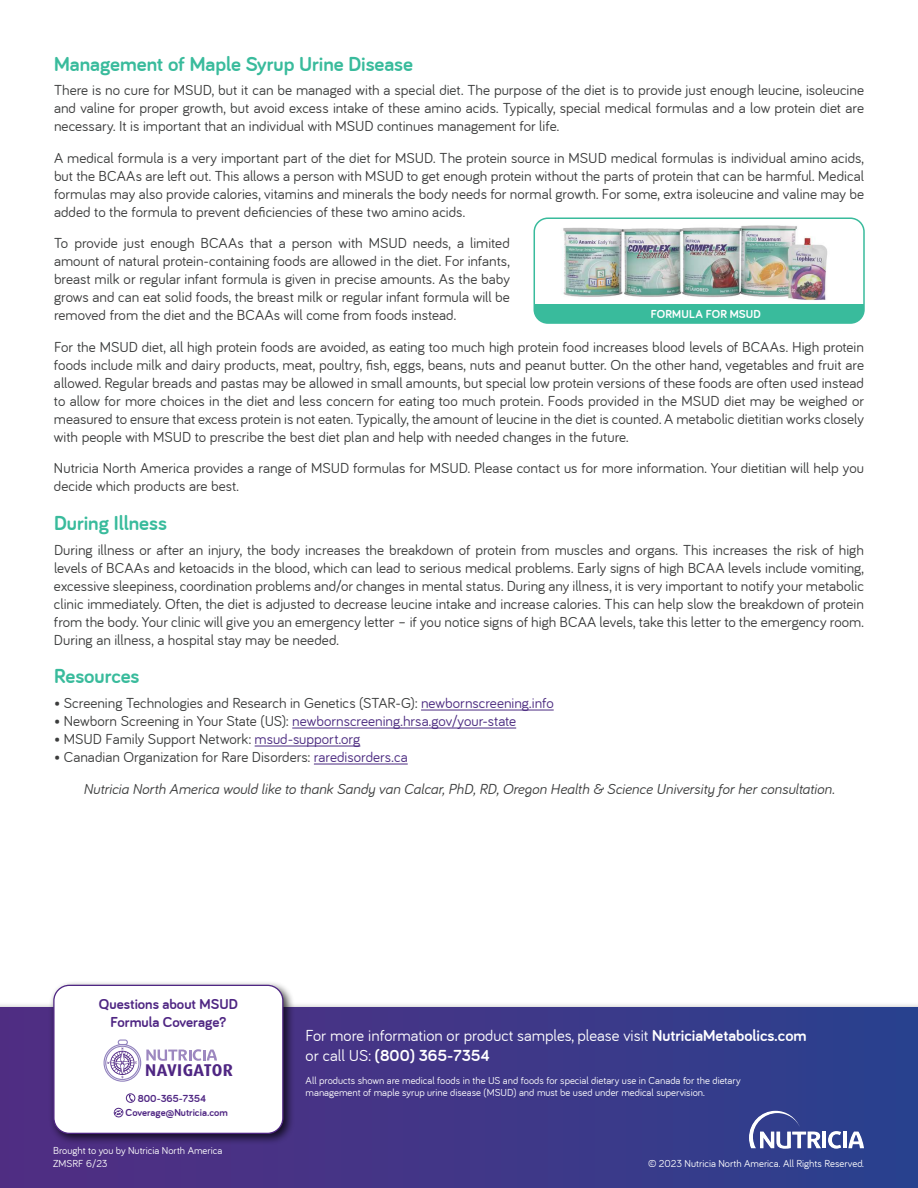
<style>
.page{position:relative;width:918px;height:1188px;background:#fff}
.page>*{position:absolute;margin:0;border:0;box-sizing:border-box;transform-origin:0 0}
.t1{font:700 21px "Bariol";color:#39bb9c}
.t2{font:700 17.1px "Dax Pro";letter-spacing:.025em;color:#4f2683}
.t3{font:16.5px/19.8px "Bariol";color:#fff}
.t4{font:15px/18px "Bariol";color:#3b3c3c;text-align:justify}
.t5{font:italic 15px/31.5px "Bariol";color:#3b3c3c}
.t6{font:15px "Bariol";color:#4b2a80}
.t7{font:700 15px/18px "Bariol";color:#4f2683;text-align:center}
.t8{font:700 12px "Bariol";letter-spacing:.015em;color:#fff}
.t9{font:10.5px/12.6px "Bariol";color:#fff}
.t10{font:700 10.5px/14.4px "Bariol";color:#4f2683}
.s1{color:#4b2a80}
.s2{color:#3b3c3c}
.s3{font-style:normal}
.s4{font-style:normal;color:#4b2a80}
.s5{font-weight:700}
</style>
<div class="page">
<img style="left:556px;top:225px;width:278px;height:80px">
<hr style="left:421px;top:710px;width:133px;height:1px;background:#4b2a80">
<hr style="left:292px;top:728px;width:224px;height:1px;background:#4b2a80">
<hr style="left:255px;top:746px;width:105px;height:1px;background:#4b2a80">
<hr style="left:314px;top:764px;width:94px;height:1px;background:#4b2a80">
<div style="left:534px;top:305px;width:330px;height:18px;background:#39bb9c"></div>
<div style="left:534px;top:217px;width:331px;height:107px;border:2px solid #39bb9c;border-radius:14px"></div>
<div style="left:0;top:1008px;width:918px;height:180px;background:linear-gradient(to right,#532c82,#2b418e)"></div>
<hr style="left:843px;top:1132px;width:4px;height:16px;background:#fff">
<svg style="left:848px;top:1132px;width:16px;height:16px"></svg>
<svg style="left:828px;top:1131px;width:13px;height:18px"></svg>
<hr style="left:823px;top:1132px;width:3px;height:16px;background:#fff">
<svg style="left:749px;top:1111px;width:72px;height:38px"></svg>
<div style="left:48px;top:980px;width:247px;height:165px;background:#000;opacity:.75"></div>
<div style="left:54px;top:985px;width:229px;height:148px;background:#fff;border-radius:15px"></div>
<div style="left:53px;top:985px;width:231px;height:149px;border:1px solid #4f2683;border-radius:15px"></div>
<svg style="left:104px;top:1040px;width:113px;height:42px"></svg>
<div style="left:114px;top:1108px;width:10px;height:10px;border:1px solid #4f2683;border-radius:4px"></div>
<svg style="left:114px;top:1109px;width:9px;height:7px"></svg>
<div style="left:126px;top:1093px;width:9px;height:10px;border:1px solid #4f2683;border-radius:50%"></div>
<svg style="left:128px;top:1094px;width:5px;height:8px"></svg>
<h1 class="t1" style="left:54px;top:55px;width:360px">Management of Maple Syrup Urine Disease</h1>
<p class="t4" style="left:54px;top:82px;width:812px">There is no cure for MSUD, but it can be managed with a special diet. The purpose of the diet is to provide just enough leucine, isoleucine and valine for proper growth, but avoid excess intake of these amino acids. Typically, special medical formulas and a low protein diet are necessary. It is important that an individual with MSUD continues management for life.</p>
<p class="t4" style="left:54px;top:150px;width:812px">A medical formula is a very important part of the diet for MSUD. The protein source in MSUD medical formulas is individual amino acids, but the BCAAs are left out. This allows a person with MSUD to get enough protein without the parts of protein that can be harmful. Medical formulas may also provide calories, vitamins and minerals the body needs for normal growth. For some, extra isoleucine and valine may be added to the formula to prevent de昀椀ciencies of these two amino acids.</p>
<p class="t4" style="left:54px;top:235px;width:457px">To provide just enough BCAAs that a person with MSUD needs, a limited amount of natural protein-containing foods are allowed in the diet. For infants, breast milk or regular infant formula is given in precise amounts. As the baby grows and can eat solid foods, the breast milk or regular infant formula will be removed from the diet and the BCAAs will come from foods instead.</p>
<p class="t4" style="left:54px;top:339px;width:812px">For the MSUD diet, all high protein foods are avoided, as eating too much high protein food increases blood levels of BCAAs. High protein foods include milk and dairy products, meat, poultry, 昀椀sh, eggs, beans, nuts and peanut butter. On the other hand, vegetables and fruit are allowed. Regular breads and pastas may be allowed in small amounts, but special low protein versions of these foods are often used instead to allow for more choices in the diet and less concern for eating too much protein. Foods provided in the MSUD diet may be weighed or measured to ensure that excess protein is not eaten. Typically, the amount of leucine in the diet is counted. A metabolic dietitian works closely with people with MSUD to prescribe the best diet plan and help with needed changes in the future.</p>
<p class="t4" style="left:54px;top:460px;width:812px">Nutricia North America provides a range of MSUD formulas for MSUD. Please contact us for more information. Your dietitian will help you decide which products are best.</p>
<h1 class="t1" style="left:54px;top:515px;width:114px">During Illness</h1>
<p class="t4" style="left:54px;top:542px;width:812px">During illness or after an injury, the body increases the breakdown of protein from muscles and organs. This increases the risk of high levels of BCAAs and ketoacids in the blood, which can lead to serious medical problems. Early signs of high BCAA levels include vomiting, excessive sleepiness, coordination problems and/or changes in mental status. During any illness, it is very important to notify your metabolic clinic immediately. Often, the diet is adjusted to decrease leucine intake and increase calories. This can help slow the breakdown of protein from the body. Your clinic will give you an emergency letter – if you notice signs of high BCAA levels, take this letter to the emergency room.<br>During an illness, a hospital stay may be needed.</p>
<h1 class="t1" style="left:54px;top:668px;width:87px">Resources</h1>
<p class="t4" style="left:54px;top:695px;width:501px">• Screening Technologies and Research in Genetics (STAR-G): <span class="s1">newbornscreening.info</span></p>
<p class="t6" style="left:54px;top:715px;width:464px"><span class="s2">• Newborn Screening in Your State (US):</span> newbornscreening.hrsa.gov/your-state</p>
<p class="t4" style="left:54px;top:731px;width:308px">• MSUD Family Support Network: <span class="s1">msud-support.org</span></p>
<p class="t5" style="left:84px;top:743px;width:752px;text-indent:-30px"><span class="s3">• Canadian Organization for Rare Disorders:</span> <span class="s4">raredisorders.ca<br></span>Nutricia North America would like to thank Sandy van Calcar, PhD, RD, Oregon Health &amp; Science University for her consultation.</p>
<p class="t8" style="left:651px;top:310px;width:112px">FORMULA FOR MSUD</p>
<p class="t7" style="left:99px;top:996px;width:140px">Questions about MSUD<br>Formula Coverage?</p>
<p class="t2" style="left:145px;top:1060px;width:89px">NAVIGATOR</p>
<p class="t10" style="left:126px;top:1092px;width:104px;text-indent:12px">800-365-7354<br>Coverage@Nutricia.com</p>
<p class="t9" style="left:53px;top:1145px;width:171px">Brought to you by Nutricia North America<br>ZMSRF 6/23</p>
<p class="t3" style="left:306px;top:1027px;width:503px">For more information or product samples, please visit <span class="s5">NutriciaMetabolics.com </span>or call US: <span class="s5">(800) 365-7354</span></p>
<p class="t9" style="left:306px;top:1075px;width:436px">All products shown are medical foods in the US and foods for special dietary use in Canada for the dietary management of maple syrup urine disease (MSUD) and must be used under medical supervision.</p>
<p class="t9" style="left:648px;top:1158px;width:217px">© 2023 Nutricia North America. All Rights Reserved.</p>
</div>
